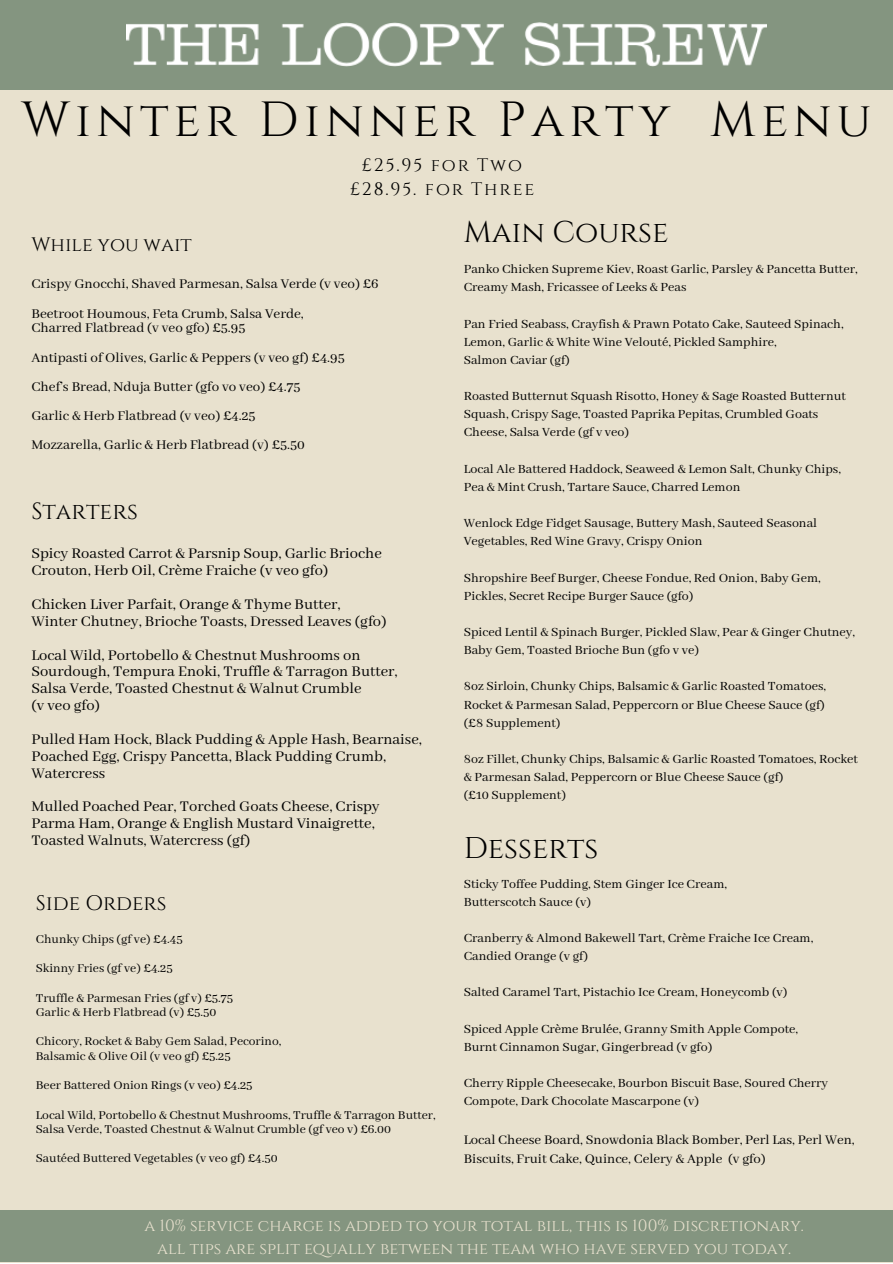
<style>
.page{position:relative;width:893px;height:1264px;background:#fff}
.page>*{position:absolute;margin:0;border:0;box-sizing:border-box;transform-origin:0 0}
.t1{font:49.35px "Cinzel";letter-spacing:.105em;color:#000}
.t2{font:30px "Cinzel";color:#000}
.t3{font:23.4px "Cinzel";color:#000}
.t4{font:21px "Cinzel";color:#000}
.t5{font:19.5px "Cinzel";color:#000}
.t6{font:18px "Cinzel";letter-spacing:.105em;color:#000}
.t7{font:16.5px/16.8px "Abhaya Libre";color:#000}
.t8{font:16.35px "Cinzel";color:#e8e1ce}
.t9{font:15px "Abhaya Libre";color:#000}
.t10{font:14.7px/19.4px "Abhaya Libre";color:#000}
.t11{font:13.95px/18.1px "Abhaya Libre";color:#000}
.t12{font:13.5px/14.5px "Abhaya Libre";color:#000}
</style>
<div class="page">
<div style="left:0;top:0;width:892px;height:1262px;background:#e8e1ce"></div>
<div style="left:0;top:0;width:892px;height:89px;background:#849580"></div>
<div style="left:0;top:1210px;width:892px;height:52px;background:#849580"></div>
<img style="left:126px;top:22px;width:640px;height:45px">
<p class="t1" style="left:21px;top:88px;width:851px">Winter Dinner Party Menu</p>
<p class="t6" style="left:361px;top:153px;width:162px">£25.95 for Two</p>
<p class="t6" style="left:349px;top:178px;width:186px">£28.95. for Three</p>
<p class="t5" style="left:31px;top:232px;width:162px">While you wait</p>
<p class="t9" style="left:31px;top:276px;width:349px">Crispy Gnocchi, Shaved Parmesan, Salsa Verde (v veo) £6</p>
<p class="t9" style="left:31px;top:305px;width:274px">Beetroot Houmous, Feta Crumb, Salsa Verde,</p>
<p class="t9" style="left:31px;top:320px;width:215px">Charred Flatbread (v veo gfo) £5.95</p>
<p class="t9" style="left:31px;top:349px;width:315px">Antipasti of Olives, Garlic &amp; Peppers (v veo gf) £4.95</p>
<p class="t9" style="left:31px;top:378px;width:270px">Chef’s Bread, Nduja Butter (gfo vo veo) £4.75</p>
<p class="t9" style="left:31px;top:407px;width:226px">Garlic &amp; Herb Flatbread (v veo) £4.25</p>
<p class="t9" style="left:31px;top:436px;width:275px">Mozzarella, Garlic &amp; Herb Flatbread (v) £5.50</p>
<p class="t3" style="left:31px;top:496px;width:108px">Starters</p>
<p class="t7" style="left:31px;top:546px;width:352px">Spicy Roasted Carrot &amp; Parsnip Soup, Garlic Brioche<br>Crouton, Herb Oil, Crème Fraiche (v veo gfo)</p>
<p class="t7" style="left:31px;top:596px;width:310px">Chicken Liver Parfait, Orange &amp; Thyme Butter,</p>
<p class="t7" style="left:31px;top:613px;width:356px">Winter Chutney, Brioche Toasts, Dressed Leaves (gfo)</p>
<p class="t7" style="left:31px;top:647px;width:367px">Local Wild, Portobello &amp; Chestnut Mushrooms on<br>Sourdough, Tempura Enoki, Truffle &amp; Tarragon Butter,<br>Salsa Verde, Toasted Chestnut &amp; Walnut Crumble</p>
<p class="t7" style="left:31px;top:697px;width:70px">(v veo gfo)</p>
<p class="t7" style="left:31px;top:731px;width:392px">Pulled Ham Hock, Black Pudding &amp; Apple Hash, Bearnaise,<br>Poached Egg, Crispy Pancetta, Black Pudding Crumb,<br>Watercress</p>
<p class="t7" style="left:31px;top:798px;width:350px">Mulled Poached Pear, Torched Goats Cheese, Crispy<br>Parma Ham, Orange &amp; English Mustard Vinaigrette,<br>Toasted Walnuts, Watercress (gf)</p>
<p class="t4" style="left:36px;top:890px;width:132px">Side Orders</p>
<p class="t12" style="left:36px;top:932px;width:148px">Chunky Chips (gf ve) £4.45</p>
<p class="t12" style="left:36px;top:961px;width:138px">Skinny Fries (gf ve) £4.25</p>
<p class="t12" style="left:36px;top:990px;width:199px">Truffle &amp; Parmesan Fries (gf v) £5.75</p>
<p class="t12" style="left:36px;top:1005px;width:182px">Garlic &amp; Herb Flatbread (v) £5.50</p>
<p class="t12" style="left:36px;top:1034px;width:247px">Chicory, Rocket &amp; Baby Gem Salad, Pecorino,</p>
<p class="t12" style="left:36px;top:1049px;width:196px">Balsamic &amp; Olive Oil (v veo gf) £5.25</p>
<p class="t12" style="left:36px;top:1078px;width:218px">Beer Battered Onion Rings (v veo) £4.25</p>
<p class="t12" style="left:36px;top:1107px;width:401px">Local Wild, Portobello &amp; Chestnut Mushrooms, Truffle &amp; Tarragon Butter,<br>Salsa Verde, Toasted Chestnut &amp; Walnut Crumble (gf veo v) £6.00</p>
<p class="t12" style="left:36px;top:1151px;width:243px">Sautéed Buttered Vegetables (v veo gf) £4.50</p>
<p class="t2" style="left:463px;top:213px;width:206px">Main Course</p>
<p class="t11" style="left:463px;top:260px;width:395px">Panko Chicken Supreme Kiev, Roast Garlic, Parsley &amp; Pancetta Butter,<br>Creamy Mash, Fricassee of Leeks &amp; Peas</p>
<p class="t11" style="left:463px;top:315px;width:381px">Pan Fried Seabass, Crayfish &amp; Prawn Potato Cake, Sauteed Spinach,<br>Lemon, Garlic &amp; White Wine Velouté, Pickled Samphire,</p>
<p class="t11" style="left:463px;top:351px;width:107px">Salmon Caviar (gf)</p>
<p class="t11" style="left:463px;top:387px;width:383px">Roasted Butternut Squash Risotto, Honey &amp; Sage Roasted Butternut<br>Squash, Crispy Sage, Toasted Paprika Pepitas, Crumbled Goats<br>Cheese, Salsa Verde (gf v veo)</p>
<p class="t11" style="left:463px;top:460px;width:379px">Local Ale Battered Haddock, Seaweed &amp; Lemon Salt, Chunky Chips,<br>Pea &amp; Mint Crush, Tartare Sauce, Charred Lemon</p>
<p class="t11" style="left:463px;top:514px;width:355px">Wenlock Edge Fidget Sausage, Buttery Mash, Sauteed Seasonal<br>Vegetables, Red Wine Gravy, Crispy Onion</p>
<p class="t11" style="left:463px;top:569px;width:358px">Shropshire Beef Burger, Cheese Fondue, Red Onion, Baby Gem,<br>Pickles, Secret Recipe Burger Sauce (gfo)</p>
<p class="t11" style="left:463px;top:623px;width:393px">Spiced Lentil &amp; Spinach Burger, Pickled Slaw, Pear &amp; Ginger Chutney,<br>Baby Gem, Toasted Brioche Bun (gfo v ve)</p>
<p class="t11" style="left:463px;top:678px;width:364px">8oz Sirloin, Chunky Chips, Balsamic &amp; Garlic Roasted Tomatoes,<br>Rocket &amp; Parmesan Salad, Peppercorn or Blue Cheese Sauce (gf)</p>
<p class="t11" style="left:463px;top:714px;width:98px">(£8 Supplement)</p>
<p class="t11" style="left:463px;top:750px;width:396px">8oz Fillet, Chunky Chips, Balsamic &amp; Garlic Roasted Tomatoes, Rocket &amp; Parmesan Salad, Peppercorn or Blue Cheese Sauce (gf)</p>
<p class="t11" style="left:463px;top:786px;width:104px">(£10 Supplement)</p>
<p class="t2" style="left:463px;top:829px;width:136px">Desserts</p>
<p class="t11" style="left:463px;top:875px;width:265px">Sticky Toffee Pudding, Stem Ginger Ice Cream,</p>
<p class="t11" style="left:463px;top:893px;width:129px">Butterscotch Sauce (v)</p>
<p class="t11" style="left:463px;top:929px;width:351px">Cranberry &amp; Almond Bakewell Tart, Crème Fraiche Ice Cream,<br>Candied Orange (v gf)</p>
<p class="t11" style="left:463px;top:983px;width:325px">Salted Caramel Tart, Pistachio Ice Cream, Honeycomb (v)</p>
<p class="t11" style="left:463px;top:1020px;width:336px">Spiced Apple Crème Brulée, Granny Smith Apple Compote,</p>
<p class="t11" style="left:463px;top:1038px;width:250px">Burnt Cinnamon Sugar, Gingerbread (v gfo)</p>
<p class="t11" style="left:463px;top:1074px;width:366px">Cherry Ripple Cheesecake, Bourbon Biscuit Base, Soured Cherry<br>Compote, Dark Chocolate Mascarpone (v)</p>
<p class="t10" style="left:463px;top:1130px;width:392px">Local Cheese Board, Snowdonia Black Bomber, Perl Las, Perl Wen,<br>Biscuits, Fruit Cake, Quince, Celery &amp; Apple (v gfo)</p>
<p class="t8" style="left:144px;top:1215px;width:661px">a 10% service charge is added to your total bill, this is 100% discretionary.</p>
<p class="t8" style="left:157px;top:1237px;width:635px">all tips are split equally between the team who have served you today.</p>
</div>
